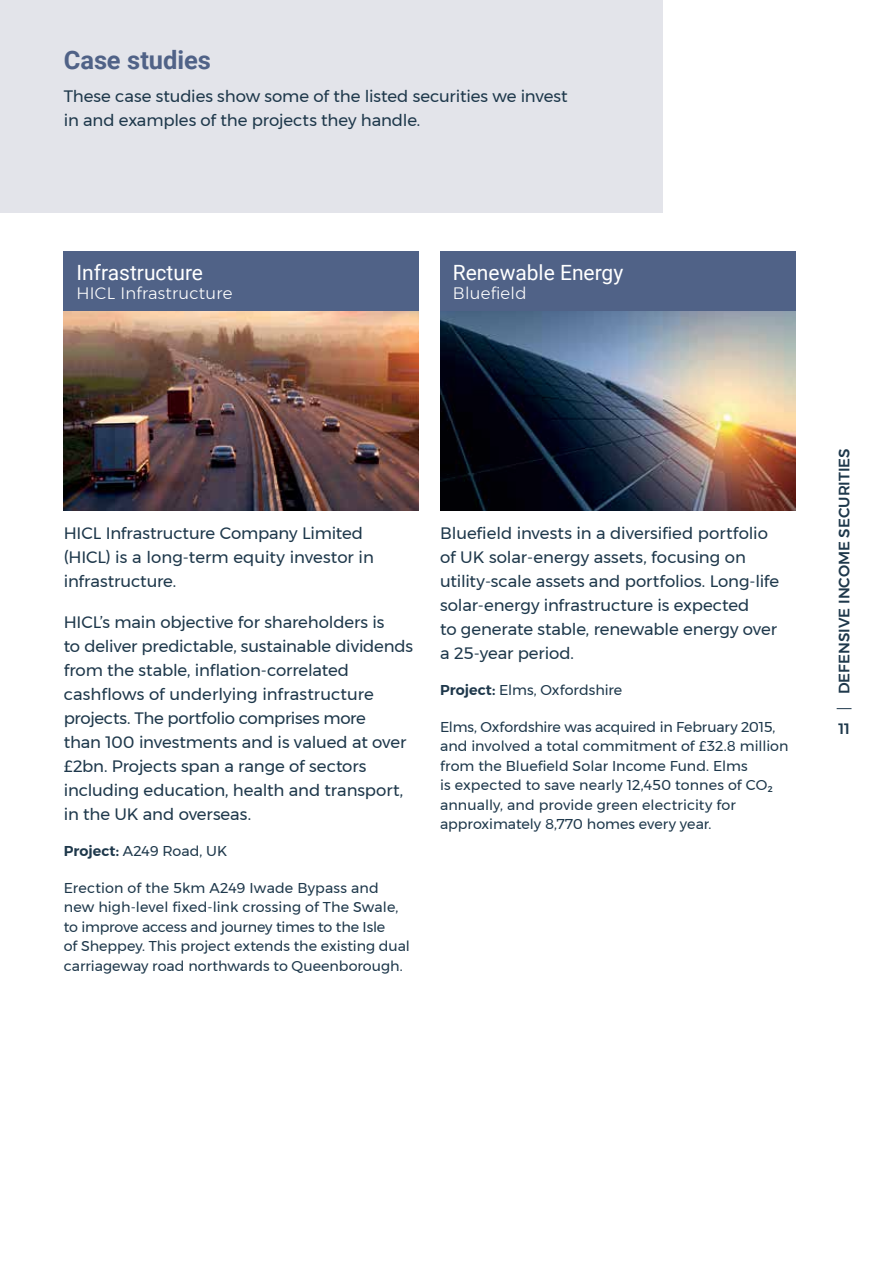
<style>
.page{position:relative;width:893px;height:1263px;background:#fff}
.page>*{position:absolute;margin:0;border:0;box-sizing:border-box;transform-origin:0 0}
.t1{font:700 25.5px "Roboto";letter-spacing:-.005em;color:#506287}
.t2{font:21px "Roboto";color:#fff}
.t3{font:16.5px/24px "Montserrat";letter-spacing:-.005em;color:#1e384b}
.t4{font:300 16.5px "Montserrat";letter-spacing:.015em;color:#fff}
.t5{font:500 15px "Montserrat";color:#1e384b}
.t6{font:14.25px/19.5px "Montserrat";color:#1e384b}
.s1{font-weight:600}
</style>
<div class="page">
<svg style="left:837px;top:708px;width:14px;height:1px"></svg>
<div style="left:0;top:0;width:662px;height:213px;background:#e3e4ea"></div>
<img style="left:64px;top:310px;width:355px;height:200px">
<div style="left:64px;top:251px;width:355px;height:59px;background:#506287"></div>
<img style="left:440px;top:310px;width:355px;height:200px">
<div style="left:440px;top:251px;width:355px;height:59px;background:#506287"></div>
<h1 class="t1" style="left:64px;top:42px;width:149px">Case studies</h1>
<p class="t3" style="left:64px;top:84px;width:505px">These case studies show some of the listed securities we invest in and examples of the projects they handle.</p>
<p class="t2" style="left:77px;top:257px;width:128px">Infrastructure</p>
<p class="t4" style="left:77px;top:281px;width:157px">HICL Infrastructure</p>
<p class="t2" style="left:453px;top:257px;width:172px">Renewable Energy</p>
<p class="t4" style="left:453px;top:281px;width:75px">Bluefield</p>
<p class="t3" style="left:64px;top:521px;width:312px">HICL Infrastructure Company Limited (HICL) is a long-term equity investor in infrastructure.</p>
<p class="t3" style="left:64px;top:610px;width:351px">HICL’s main objective for shareholders is<br>to deliver predictable, sustainable dividends from the stable, inflation-correlated cashflows of underlying infrastructure projects. The portfolio comprises more<br>than 100 investments and is valued at over £2bn. Projects span a range of sectors including education, health and transport, in the UK and overseas.</p>
<p class="t6" style="left:64px;top:841px;width:165px"><span class="s1">Project:</span> A249 Road, UK</p>
<p class="t6" style="left:64px;top:878px;width:348px">Erection of the 5km A249 Iwade Bypass and new high-level fixed-link crossing of The Swale, to improve access and journey times to the Isle<br>of Sheppey. This project extends the existing dual carriageway road northwards to Queenborough.</p>
<p class="t3" style="left:440px;top:521px;width:341px">Bluefield invests in a diversified portfolio of UK solar-energy assets, focusing on utility-scale assets and portfolios. Long-life solar-energy infrastructure is expected<br>to generate stable, renewable energy over a 25-year period.</p>
<p class="t6" style="left:440px;top:680px;width:184px"><span class="s1">Project:</span> Elms, Oxfordshire</p>
<p class="t6" style="left:440px;top:717px;width:350px">Elms, Oxfordshire was acquired in February 2015, and involved a total commitment of £32.8 million from the Bluefield Solar Income Fund. Elms<br>is expected to save nearly 12,450 tonnes of CO<sub>2 </sub>annually, and provide green electricity for approximately 8,770 homes every year.</p>
<p class="t5" style="left:832px;top:694px;width:247px;rotate:-90deg">DEFENSIVE INCOME SECURITIES</p>
<p class="t5" style="left:838px;top:717px;width:13px">11</p>
</div>
